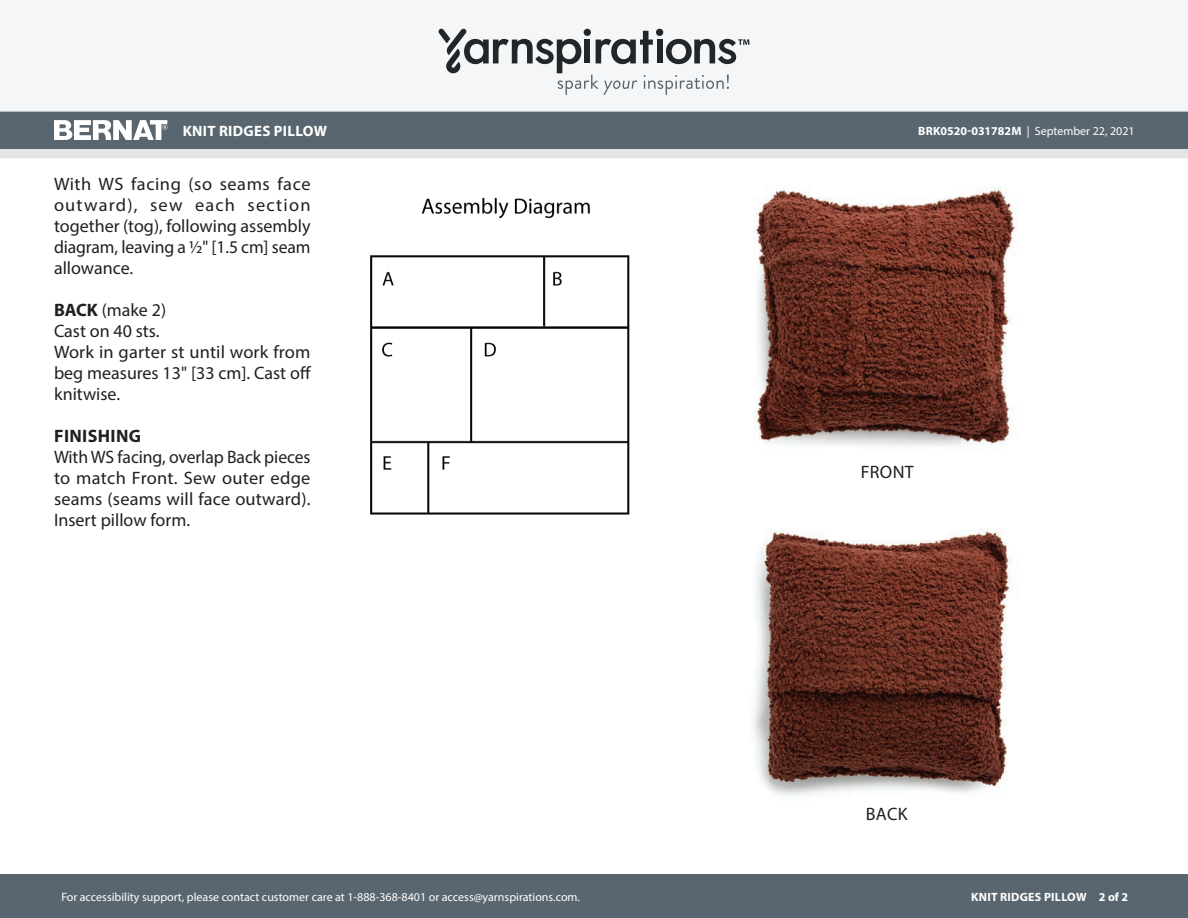
<style>
.page{position:relative;width:1188px;height:918px;background:#fff}
.page>*{position:absolute;margin:0;border:0;box-sizing:border-box;transform-origin:0 0}
.Body_-__Auto_Style_w{font:18px/21px "Myriad Pro";color:#231f20;text-align:justify}
.Body_-__Auto_Style_w-2{font:700 18px "Myriad Pro";letter-spacing:.02em;color:#231f20}
.Diagram___Schematic{font:18px "Myriad Pro";letter-spacing:.02em;color:#231f20}
.t1{font:700 15px "Myriad Pro";letter-spacing:.02em;color:#fff}
.t2{font:12px "Myriad Pro";color:#fff}
.t3{font:700 12px "Myriad Pro";letter-spacing:.02em;color:#fff}
.s1{font-weight:700}
</style>
<div class="page">
<div style="left:0;top:875px;width:1188px;height:43px;background:#596670"></div>
<div style="left:0;top:149px;width:1188px;height:9px;background:#e4e4e4"></div>
<div style="left:0;top:111px;width:1188px;height:38px;background:#596670"></div>
<div style="left:0;top:0;width:1188px;height:112px;background:#f4f6f7"></div>
<svg style="left:438px;top:29px;width:311px;height:66px"></svg>
<svg style="left:54px;top:120px;width:113px;height:20px"></svg>
<img style="left:753px;top:186px;width:265px;height:261px">
<img style="left:753px;top:529px;width:258px;height:267px">
<img style="left:370px;top:197px;width:260px;height:318px">
<p class="t1" style="left:183px;top:121px;width:146px">KNIT RIDGES PILLOW</p>
<p class="t2" style="left:918px;top:124px;width:218px"><span class="s1">BRK0520-031782M</span> | September 22, 2021</p>
<p class="Body_-__Auto_Style_w" style="left:54px;top:173px;width:258px">With WS facing (so seams face outward), sew each section together (tog), following assembly diagram, leaving a 1/2" [1.5 cm] seam allowance.</p>
<p class="Body_-__Auto_Style_w" style="left:54px;top:299px;width:114px"><span class="s1">BACK</span> (make 2)</p>
<p class="Body_-__Auto_Style_w" style="left:54px;top:320px;width:107px">Cast on 40 sts.</p>
<p class="Body_-__Auto_Style_w" style="left:54px;top:341px;width:259px">Work in garter st until work from beg measures 13" [33 cm]. Cast off knitwise.</p>
<p class="Body_-__Auto_Style_w-2" style="left:54px;top:424px;width:88px">FINISHING</p>
<p class="Body_-__Auto_Style_w" style="left:54px;top:446px;width:258px">With WS facing, overlap Back pieces to match Front. Sew outer edge seams (seams will face outward).<br>Insert pillow form.</p>
<p class="Diagram___Schematic" style="left:861px;top:461px;width:55px">FRONT</p>
<p class="Diagram___Schematic" style="left:866px;top:803px;width:43px">BACK</p>
<p class="t2" style="left:61px;top:889px;width:520px">For accessibility support, please contact customer care at 1-888-368-8401 or access@yarnspirations.com.</p>
<p class="t3" style="left:971px;top:889px;width:158px">KNIT RIDGES PILLOW 2 of 2</p>
</div>
